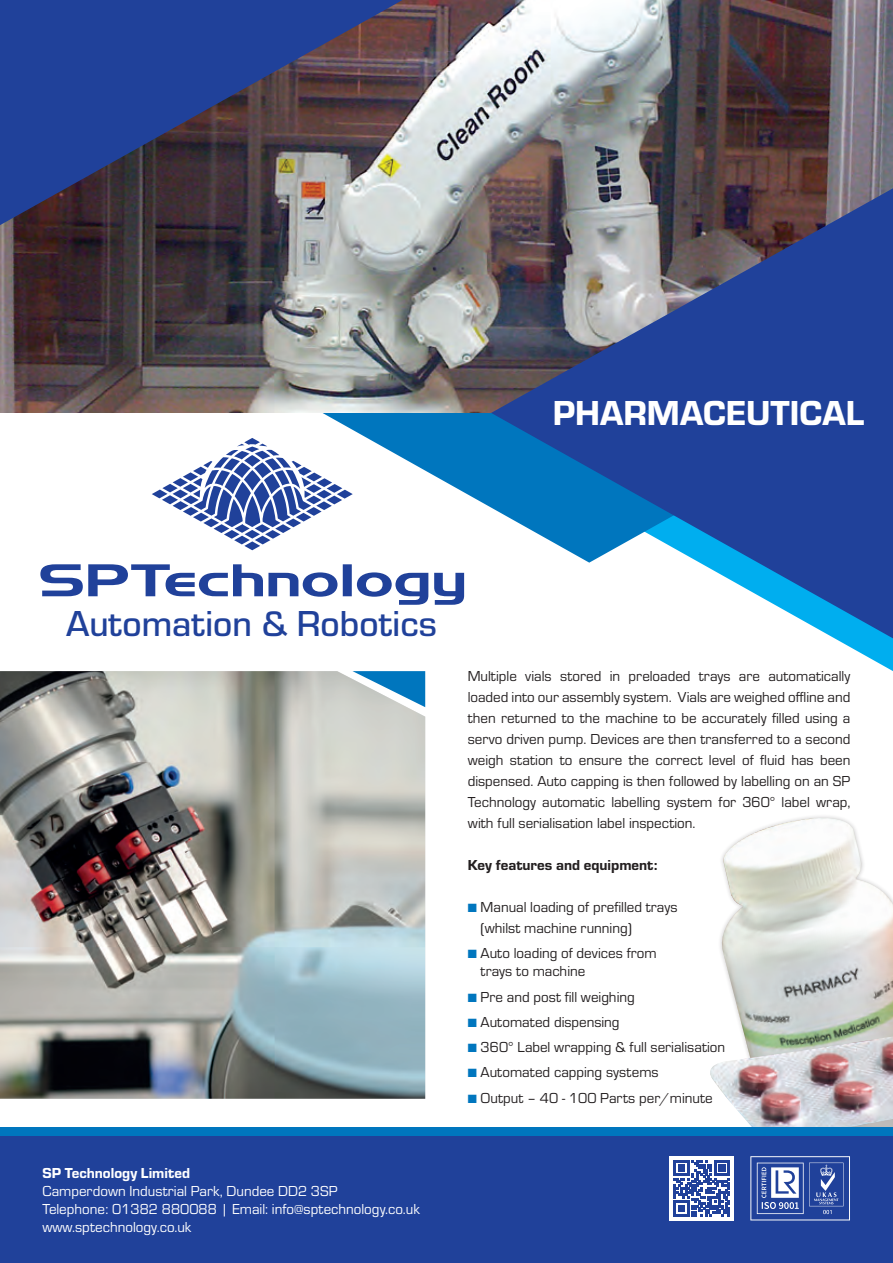
<style>
.page{position:relative;width:893px;height:1263px;background:#fff}
.page>*{position:absolute;margin:0;border:0;box-sizing:border-box;transform-origin:0 0}
.t1{font:500 37.5px "Eurostile";color:#20419a}
.t2{font:36px "Eurostile Hea";color:#fff}
.t3{font:15px/21px "Eurostile";color:#231f20}
.t4{font:15px/18px "Eurostile";color:#fff}
.t5{font:15px "Eurostile Hea";color:#231f20}
.t6{font:15px "Eurostile Hea";color:#fff}
.s1{color:#0076be}
</style>
<div class="page">
<img style="left:720px;top:818px;width:173px;height:218px">
<img style="left:710px;top:1036px;width:183px;height:91px">
<svg style="left:834px;top:638px;width:59px;height:33px"></svg>
<svg style="left:137px;top:412px;width:354px;height:139px"></svg>
<img style="left:0;top:0;width:893px;height:412px">
<svg style="left:0;top:0;width:403px;height:225px;background:#404976"></svg>
<svg style="left:491px;top:188px;width:402px;height:450px;background:#506da2"></svg>
<div style="left:0;top:1135px;width:893px;height:128px;background:#20419a"></div>
<div style="left:0;top:1127px;width:893px;height:8px;background:#0076be"></div>
<img style="left:0;top:671px;width:425px;height:428px">
<svg style="left:352px;top:671px;width:73px;height:36px"></svg>
<div style="left:670px;top:1156px;width:64px;height:64px;background:#fff"></div>
<svg style="left:674px;top:1160px;width:56px;height:56px"></svg>
<svg style="left:750px;top:1156px;width:100px;height:64px"></svg>
<svg style="left:40px;top:564px;width:424px;height:41px"></svg>
<svg style="left:152px;top:438px;width:201px;height:112px"></svg>
<h2 class="t2" style="left:553px;top:387px;width:313px">PHARMACEUTICAL</h2>
<h1 class="t1" style="left:66px;top:598px;width:372px">Automation &amp; Robotics</h1>
<p class="t6" style="left:43px;top:1162px;width:149px">SP Technology Limited</p>
<p class="t4" style="left:43px;top:1181px;width:379px">Camperdown Industrial Park, Dundee DD2 3SP<br>Telephone: 01382 880088 | Email: info@sptechnology.co.uk www.sptechnology.co.uk</p>
<p class="t3" style="left:468px;top:665px;width:384px;text-align:justify">Multiple vials stored in preloaded trays are automatically loaded into our assembly system. Vials are weighed offline and then returned to the machine to be accurately filled using a servo driven pump. Devices are then transferred to a second weigh station to ensure the correct level of fluid has been dispensed. Auto capping is then followed by labelling on an SP Technology automatic labelling system for 360° label wrap, with full serialisation label inspection.</p>
<p class="t5" style="left:468px;top:855px;width:191px">Key features and equipment:</p>
<p class="t3" style="left:481px;top:896px;width:198px;text-indent:-13px"><span class="s1">■</span> Manual loading of prefilled trays (whilst machine running)</p>
<p class="t3" style="left:481px;top:944px;width:177px;line-height:18px;text-indent:-13px"><span class="s1">■</span> Auto loading of devices from trays to machine</p>
<p class="t3" style="left:468px;top:985px;width:169px"><span class="s1">■</span> Pre and post fill weighing</p>
<p class="t3" style="left:468px;top:1011px;width:153px"><span class="s1">■</span> Automated dispensing</p>
<p class="t3" style="left:468px;top:1036px;width:259px"><span class="s1">■</span> 360° Label wrapping &amp; full serialisation</p>
<p class="t3" style="left:468px;top:1061px;width:192px"><span class="s1">■</span> Automated capping systems</p>
<p class="t3" style="left:468px;top:1086px;width:247px"><span class="s1">■</span> Output – 40 - 100 Parts per/minute</p>
</div>
